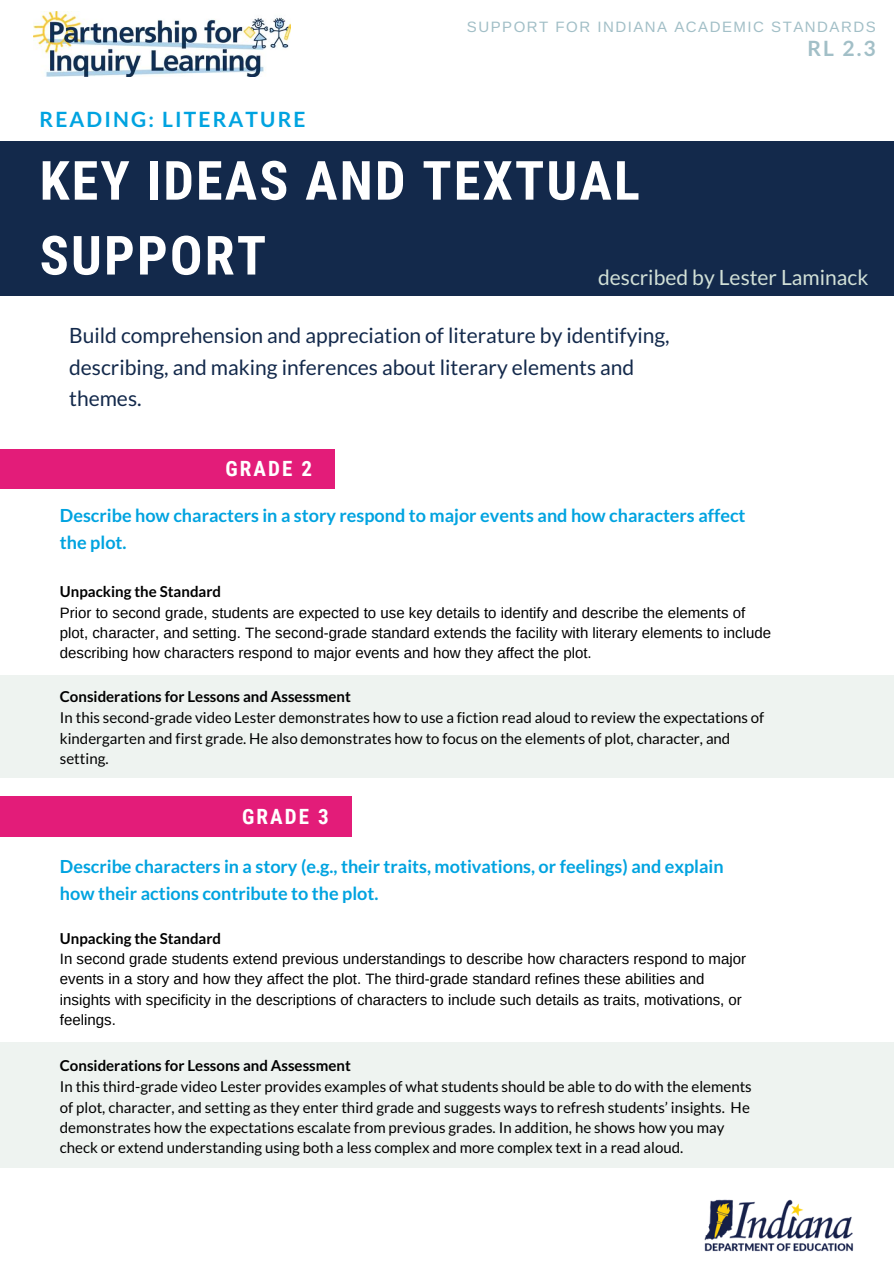
<style>
.page{position:relative;width:894px;height:1264px;background:#fff}
.page>*{position:absolute;margin:0;border:0;box-sizing:border-box;transform-origin:0 0}
.t1{font:700 54px/74.8px "Roboto Condensed";letter-spacing:.04em;color:#fff}
.t2{font:21px/31.5px "Lato";color:#13294b}
.t3{font:21px "Lato";color:#d1e0d7}
.t4{font:700 21px "Lato";letter-spacing:.1em;color:#00a3e0}
.t5{font:700 21px "Roboto Condensed";letter-spacing:.1em;color:#fff}
.t6{font:700 21px "Lato";color:#a2bfc7}
.t7{font:700 18px/27px "Lato";color:#00a3e0}
.t8{font:15px/20.2px "Lato";color:#000}
.t9{font:15px/20.2px "Arimo";color:#000}
.t10{font:700 15px "Lato";color:#000}
.t11{font:15px "Arimo";letter-spacing:.1em;color:#a2bfc7}
</style>
<div class="page">
<div style="left:0;top:141px;width:893px;height:155px;background:#13294b"></div>
<div style="left:0;top:449px;width:335px;height:39px;background:#e31c79"></div>
<div style="left:0;top:675px;width:893px;height:102px;background:#eef3f0"></div>
<img style="left:33px;top:11px;width:257px;height:66px">
<div style="left:0;top:796px;width:351px;height:40px;background:#e31c79"></div>
<div style="left:0;top:1042px;width:893px;height:126px;background:#eef3f0"></div>
<img style="left:704px;top:1199px;width:149px;height:53px">
<h2 class="t4" style="left:40px;top:106px;width:267px">READING: LITERATURE</h2>
<p class="t11" style="left:467px;top:19px;width:410px">SUPPORT FOR INDIANA ACADEMIC STANDARDS</p>
<h2 class="t6" style="left:807px;top:35px;width:70px">RL 2.3</h2>
<h1 class="t1" style="left:40px;top:144px;width:601px">KEY IDEAS AND TEXTUAL<br>SUPPORT</h1>
<h2 class="t3" style="left:598px;top:264px;width:272px">described by Lester Laminack</h2>
<h2 class="t2" style="left:69px;top:319px;width:602px">Build comprehension and appreciation of literature by identifying, describing, and making inferences about literary elements and themes.</h2>
<h2 class="t5" style="left:225px;top:456px;width:88px">GRADE 2</h2>
<p class="t7" style="left:60px;top:501px;width:687px">Describe how characters in a story respond to major events and how characters affect the plot.</p>
<p class="t10" style="left:60px;top:582px;width:163px">Unpacking the Standard</p>
<p class="t9" style="left:60px;top:602px;width:712px">Prior to second grade, students are expected to use key details to identify and describe the elements of plot, character, and setting. The second-grade standard extends the facility with literary elements to include describing how characters respond to major events and how they affect the plot.</p>
<p class="t10" style="left:60px;top:687px;width:292px">Considerations for Lessons and Assessment</p>
<p class="t8" style="left:60px;top:707px;width:705px">In this second-grade video Lester demonstrates how to use a fiction read aloud to review the expectations of kindergarten and first grade. He also demonstrates how to focus on the elements of plot, character, and setting.</p>
<h2 class="t5" style="left:242px;top:804px;width:88px">GRADE 3</h2>
<p class="t7" style="left:60px;top:853px;width:665px">Describe characters in a story (e.g., their traits, motivations, or feelings) and explain how their actions contribute to the plot.</p>
<p class="t10" style="left:60px;top:928px;width:163px">Unpacking the Standard</p>
<p class="t9" style="left:60px;top:948px;width:687px">In second grade students extend previous understandings to describe how characters respond to major events in a story and how they affect the plot. The third-grade standard refines these abilities and insights with specificity in the descriptions of characters to include such details as traits, motivations, or feelings.</p>
<p class="t10" style="left:60px;top:1056px;width:292px">Considerations for Lessons and Assessment</p>
<p class="t8" style="left:60px;top:1076px;width:693px">In this third-grade video Lester provides examples of what students should be able to do with the elements of plot, character, and setting as they enter third grade and suggests ways to refresh students’ insights. He demonstrates how the expectations escalate from previous grades. In addition, he shows how you may check or extend understanding using both a less complex and more complex text in a read aloud.</p>
</div>
